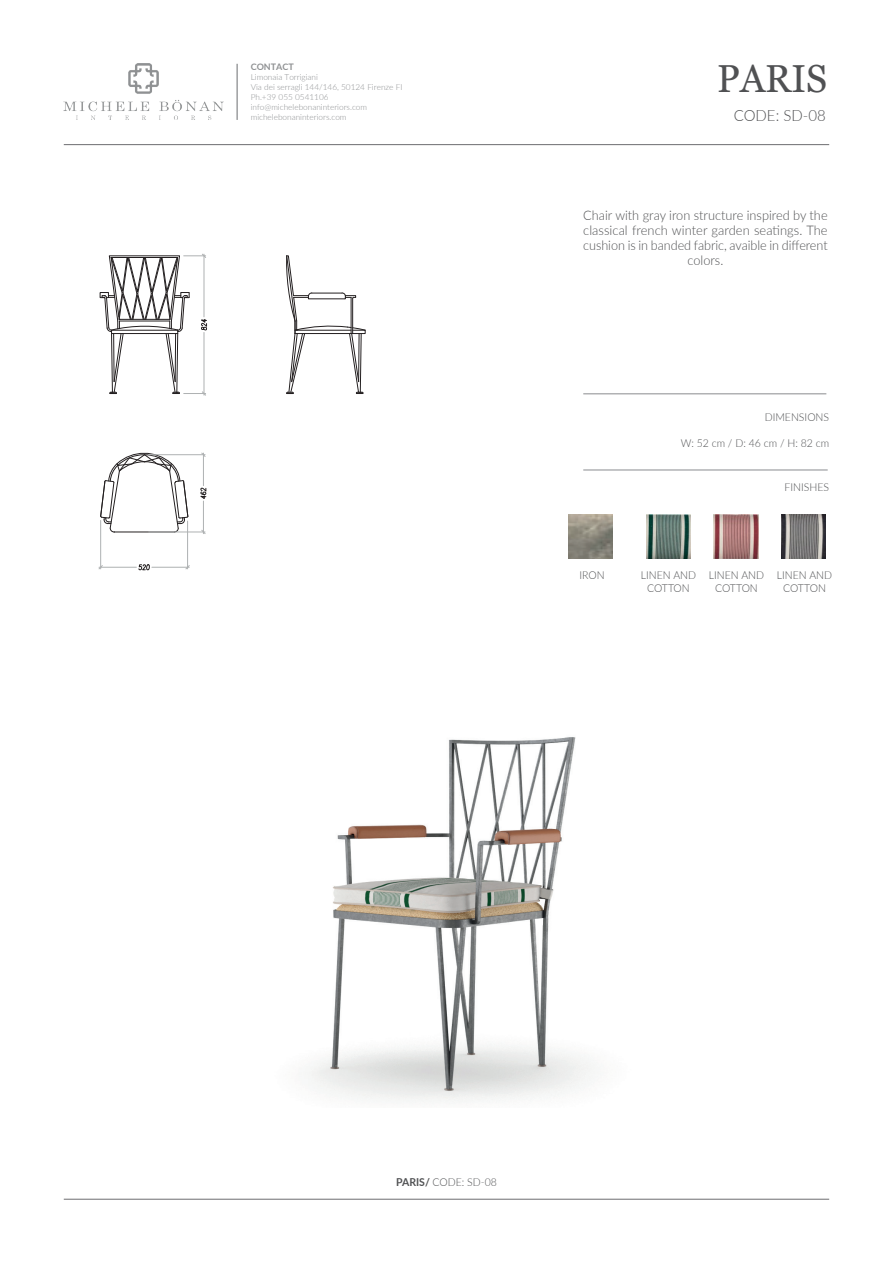
<style>
.page{position:relative;width:893px;height:1263px;background:#fff}
.page>*{position:absolute;margin:0;border:0;box-sizing:border-box;transform-origin:0 0}
.t1{font:39px "Georgia";color:#505153;scale:.96 1}
.t2{font:300 15.6px "Lato";color:#505153;scale:.96 1}
.t3{font:300 13.2px/15.3px "Lato";color:#505153;text-align:center;scale:.96 1}
.t4{font:300 10.95px/12.6px "Lato";color:#505153;text-align:center;scale:.96 1}
.t5{font:700 9px "Lato";color:#8f9193}
.t6{font:300 8.25px/9.8px "Lato";color:#8f9193}
.s1{font-weight:700}
</style>
<div class="page">
<img style="left:64px;top:64px;width:159px;height:56px">
<hr style="left:64px;top:144px;width:765px;height:1px;background:#6c6d70">
<hr style="left:64px;top:1199px;width:765px;height:1px;background:#6c6d70">
<hr style="left:237px;top:64px;width:1px;height:56px;background:#6c6d70">
<hr style="left:583px;top:393px;width:243px;height:1px;background:#8a8c8f">
<hr style="left:583px;top:470px;width:245px;height:1px;background:#8a8c8f">
<img style="left:308px;top:737px;width:284px;height:365px">
<svg style="left:286px;top:255px;width:80px;height:139px"></svg>
<svg style="left:100px;top:452px;width:89px;height:81px"></svg>
<svg style="left:99px;top:254px;width:108px;height:142px"></svg>
<hr style="left:149px;top:454px;width:56px;height:1px;background:#aeb1b2">
<hr style="left:149px;top:532px;width:56px;height:1px;background:#aeb1b2">
<hr style="left:203px;top:453px;width:1px;height:33px;background:#aeb1b2">
<hr style="left:203px;top:501px;width:1px;height:33px;background:#aeb1b2">
<svg style="left:201px;top:452px;width:5px;height:5px"></svg>
<svg style="left:201px;top:530px;width:5px;height:4px"></svg>
<svg style="left:200px;top:487px;width:7px;height:12px"></svg>
<hr style="left:100px;top:520px;width:1px;height:49px;background:#aeb1b2">
<hr style="left:187px;top:521px;width:1px;height:48px;background:#aeb1b2">
<hr style="left:99px;top:567px;width:37px;height:1px;background:#aeb1b2">
<hr style="left:152px;top:567px;width:37px;height:1px;background:#aeb1b2">
<svg style="left:98px;top:565px;width:5px;height:5px"></svg>
<svg style="left:185px;top:565px;width:5px;height:5px"></svg>
<svg style="left:138px;top:564px;width:12px;height:6px"></svg>
<img style="left:781px;top:514px;width:45px;height:44px">
<img style="left:646px;top:514px;width:45px;height:44px">
<img style="left:714px;top:514px;width:44px;height:44px">
<img style="left:568px;top:514px;width:45px;height:44px">
<p class="t5" style="left:251px;top:60px;width:45px">CONTACT</p>
<p class="t6" style="left:251px;top:72px;width:153px">Limonaia Torrigiani<br>Via dei serragli 144/146, 50124 Firenze FI<br>Ph.+39 055 0541106 info@michelebonaninteriors.com michelebonaninteriors.com</p>
<h1 class="t1" style="left:717px;top:55px;width:116px">PARIS</h1>
<p class="t2" style="left:734px;top:104px;width:97px">CODE: SD-08</p>
<p class="t3" style="left:583px;top:207px;width:256px">Chair with gray iron structure inspired by the classical french winter garden seatings. The cushion is in banded fabric, avaible in different colors.</p>
<p class="t4" style="left:765px;top:411px;width:69px">DIMENSIONS</p>
<p class="t4" style="left:681px;top:436px;width:156px">W: 52 cm / D: 46 cm / H: 82 cm</p>
<p class="t4" style="left:785px;top:480px;width:48px">FINISHES</p>
<p class="t4" style="left:579px;top:569px;width:28px">IRON</p>
<p class="t4" style="left:641px;top:569px;width:59px">LINEN AND<br>COTTON</p>
<p class="t4" style="left:709px;top:569px;width:59px">LINEN AND<br>COTTON</p>
<p class="t4" style="left:777px;top:569px;width:59px">LINEN AND<br>COTTON</p>
<p class="t4" style="left:396px;top:1176px;width:106px"><span class="s1">PARIS/</span> CODE: SD-08</p>
</div>
